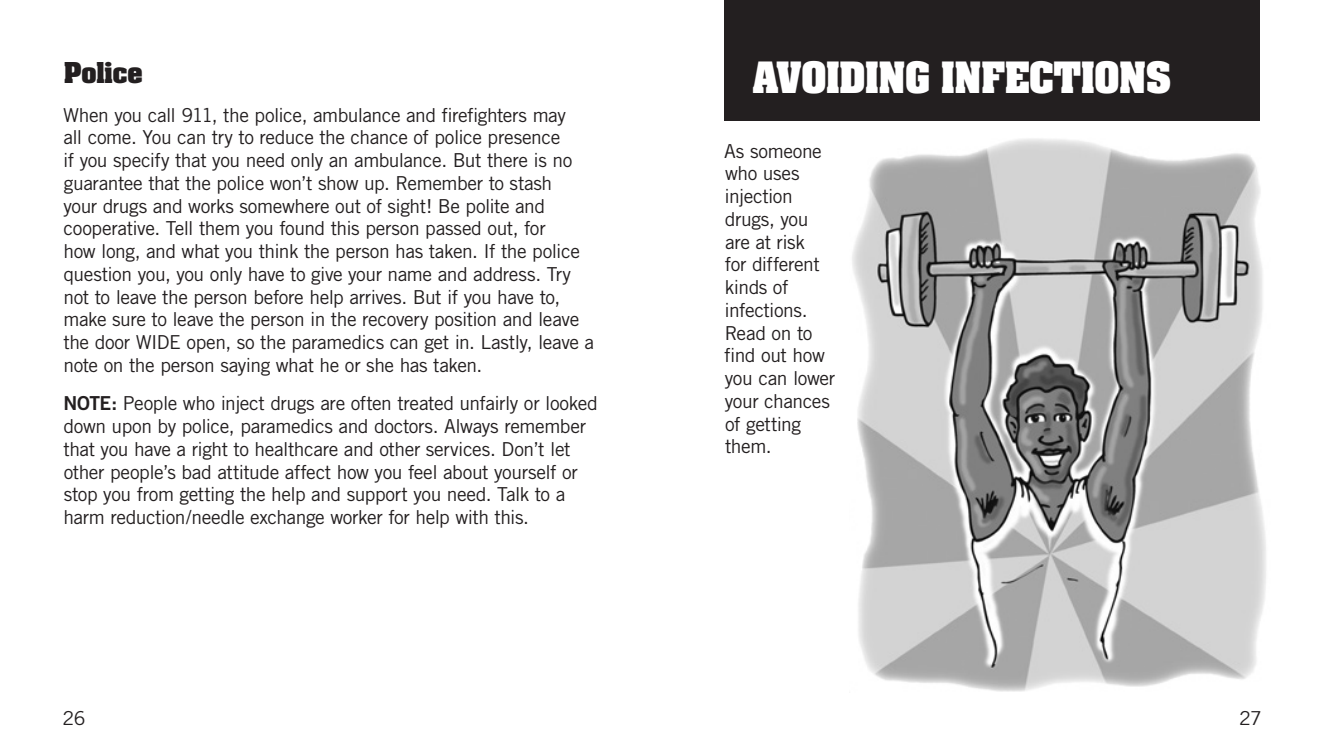
<style>
.page{position:relative;width:1323px;height:756px;background:#fff}
.page>*{position:absolute;margin:0;border:0;box-sizing:border-box;transform-origin:0 0}
.Heading{font:700 36.75px "Aachen";letter-spacing:-.025em;color:#fff}
.Subheading{font:700 24.5px "Aachen";letter-spacing:-.01em;color:#231f20}
.t1{font:19.25px/22.8px "Trade Gothic";letter-spacing:-.025em;color:#231f20}
.s1{font-family:"Trade Gothic Bold Two"}
</style>
<div class="page">
<div style="left:724px;top:0;width:536px;height:121px;background:#231f20"></div>
<img style="left:852px;top:139px;width:414px;height:553px">
<p class="Subheading" style="left:64px;top:55px;width:80px">Police</p>
<p class="t1" style="left:63px;top:103px;width:533px">When you call 911, the police, ambulance and firefighters may<br>all come. You can try to reduce the chance of police presence<br>if you specify that you need only an ambulance. But there is no guarantee that the police won’t show up. Remember to stash<br>your drugs and works somewhere out of sight! Be polite and cooperative. Tell them you found this person passed out, for<br>how long, and what you think the person has taken. If the police question you, you only have to give your name and address. Try not to leave the person before help arrives. But if you have to, make sure to leave the person in the recovery position and leave the door WIDE open, so the paramedics can get in. Lastly, leave a note on the person saying what he or she has taken.</p>
<p class="t1" style="left:63px;top:392px;width:536px"><span class="s1">NOTE:</span> People who inject drugs are often treated unfairly or looked down upon by police, paramedics and doctors. Always remember that you have a right to healthcare and other services. Don’t let other people’s bad attitude affect how you feel about yourself or stop you from getting the help and support you need. Talk to a harm reduction/needle exchange worker for help with this.</p>
<p class="Heading" style="left:753px;top:51px;width:420px">AVOIDING INFECTIONS</p>
<p class="t1" style="left:724px;top:139px;width:113px">As someone who uses injection drugs, you are at risk<br>for different kinds of infections.<br>Read on to find out how you can lower your chances of getting them.</p>
<p class="t1" style="left:63px;top:707px;width:24px">26</p>
<p class="t1" style="left:1239px;top:707px;width:24px">27</p>
</div>
